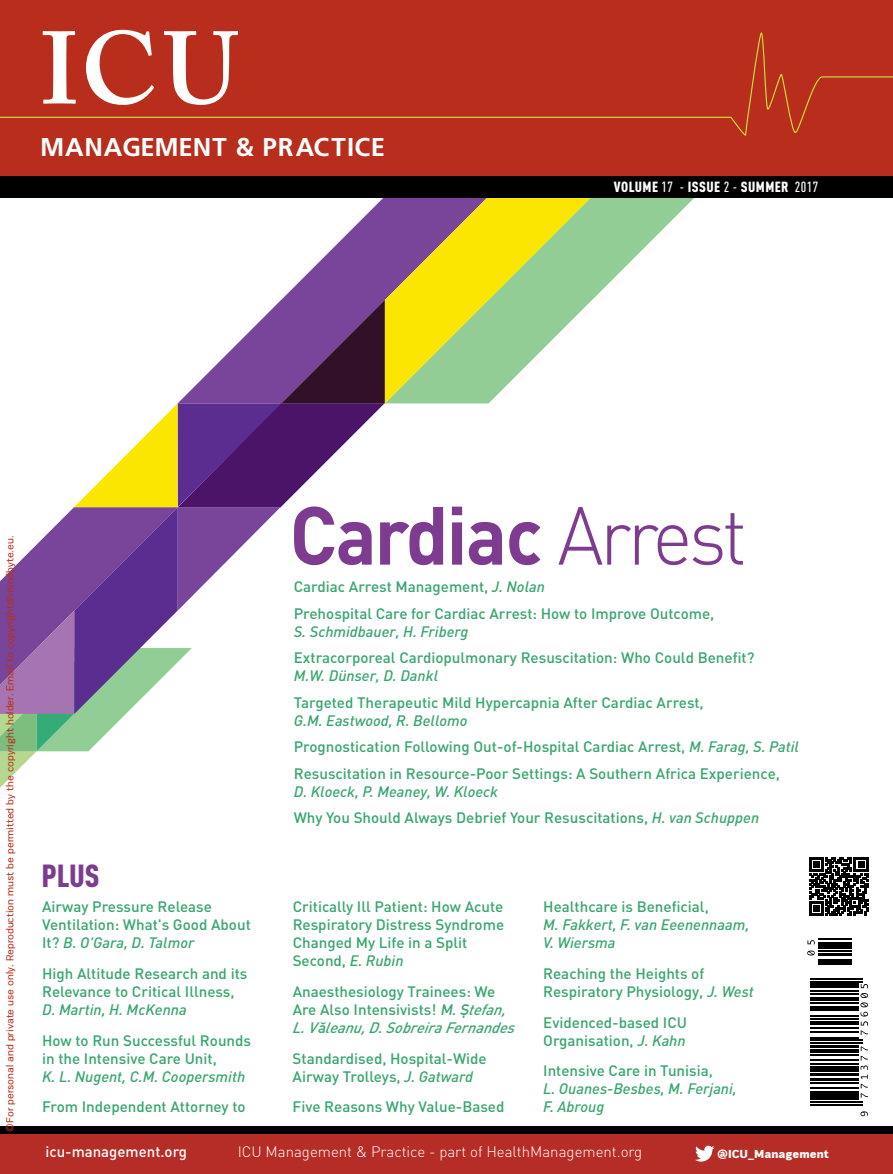
<style>
.page{position:relative;width:893px;height:1174px;background:#fff}
.page>*{position:absolute;margin:0;border:0;box-sizing:border-box;transform-origin:0 0}
.t1{font:600 101.85px "Adobe Caslon Pro";color:#fff}
.t2{font:700 81px "DIN";letter-spacing:-.025em;color:#7d3c8f;scale:.95 1}
.t3{font:900 31.5px "DIN Cond";color:#7d3c8f}
.t4{font:700 25.8px "Frutiger";letter-spacing:.025em;color:#fff}
.t5{font:500 15px/18px "DIN";color:#37a66e}
.t6{font:italic 500 15px/18px "DIN";color:#37a66e}
.t7{font:500 15px/26.5px "DIN";color:#35a66e}
.t8{font:300 15px "DIN";color:#fff}
.t9{font:500 15px "DIN";color:#fff}
.t10{font:900 14.55px "DIN Cond";letter-spacing:.03em;color:#fff}
.t11{font:900 12px "PRC Fidelity";color:#fff}
.t12{font:10.5px "PRC Fidelity";color:#b82e1b}
.s1{font-weight:500}
.s2{font-style:italic}
.s3{font-weight:300}
.s4{font-style:italic;color:#37a66e}
.s5{font-family:"DIN Alternate";font-weight:700;font-style:italic}
</style>
<div class="page">
<div style="left:0;top:0;width:893px;height:176px;background:#b82d1b"></div>
<svg style="left:0;top:32px;width:893px;height:104px"></svg>
<svg style="left:178px;top:197px;width:207px;height:103px"></svg>
<svg style="left:592px;top:197px;width:104px;height:103px"></svg>
<svg style="left:385px;top:197px;width:207px;height:206px;background:#c2cb6a"></svg>
<svg style="left:0;top:300px;width:385px;height:488px"></svg>
<div style="left:0;top:1126px;width:893px;height:8px;background:#000"></div>
<div style="left:0;top:1134px;width:893px;height:40px;background:#b62d27"></div>
<svg style="left:695px;top:1145px;width:19px;height:17px"></svg>
<div style="left:0;top:176px;width:893px;height:21px;background:#000"></div>
<svg style="left:807px;top:939px;width:57px;height:178px"></svg>
<hr style="left:811px;top:1103px;width:52px;height:2px;background:#000">
<hr style="left:811px;top:1101px;width:52px;height:1px;background:#000">
<svg style="left:860px;top:1110px;width:8px;height:6px"></svg>
<hr style="left:811px;top:1098px;width:48px;height:1px;background:#000">
<hr style="left:811px;top:1097px;width:48px;height:1px;background:#000">
<hr style="left:811px;top:1095px;width:48px;height:2px;background:#000">
<hr style="left:811px;top:1093px;width:48px;height:1px;background:#000">
<hr style="left:811px;top:1091px;width:48px;height:2px;background:#000">
<hr style="left:811px;top:1087px;width:48px;height:2px;background:#000">
<hr style="left:811px;top:1082px;width:48px;height:1px;background:#000">
<hr style="left:811px;top:1079px;width:48px;height:2px;background:#000">
<hr style="left:811px;top:1078px;width:48px;height:1px;background:#000">
<hr style="left:811px;top:1074px;width:48px;height:1px;background:#000">
<hr style="left:811px;top:1073px;width:48px;height:1px;background:#000">
<hr style="left:811px;top:1070px;width:48px;height:1px;background:#000">
<hr style="left:811px;top:1069px;width:48px;height:1px;background:#000">
<hr style="left:811px;top:1067px;width:48px;height:2px;background:#000">
<hr style="left:811px;top:1066px;width:48px;height:1px;background:#000">
<hr style="left:811px;top:1063px;width:48px;height:2px;background:#000">
<hr style="left:811px;top:1059px;width:48px;height:2px;background:#000">
<hr style="left:811px;top:1054px;width:48px;height:1px;background:#000">
<hr style="left:811px;top:1051px;width:48px;height:2px;background:#000">
<hr style="left:811px;top:1050px;width:48px;height:1px;background:#000">
<hr style="left:811px;top:1049px;width:48px;height:1px;background:#000">
<hr style="left:811px;top:1046px;width:48px;height:1px;background:#000">
<hr style="left:811px;top:1045px;width:48px;height:1px;background:#000">
<svg style="left:860px;top:1046px;width:8px;height:51px"></svg>
<hr style="left:811px;top:1042px;width:52px;height:1px;background:#000">
<hr style="left:811px;top:1039px;width:52px;height:2px;background:#000">
<hr style="left:811px;top:1037px;width:48px;height:1px;background:#000">
<hr style="left:811px;top:1031px;width:48px;height:2px;background:#000">
<hr style="left:811px;top:1027px;width:48px;height:2px;background:#000">
<hr style="left:811px;top:1023px;width:48px;height:2px;background:#000">
<hr style="left:811px;top:1022px;width:48px;height:1px;background:#000">
<hr style="left:811px;top:1021px;width:48px;height:1px;background:#000">
<hr style="left:811px;top:1018px;width:48px;height:1px;background:#000">
<hr style="left:811px;top:1015px;width:48px;height:2px;background:#000">
<hr style="left:811px;top:1009px;width:48px;height:1px;background:#000">
<hr style="left:811px;top:1007px;width:48px;height:2px;background:#000">
<hr style="left:811px;top:1006px;width:48px;height:1px;background:#000">
<hr style="left:811px;top:1002px;width:48px;height:1px;background:#000">
<hr style="left:811px;top:999px;width:48px;height:2px;background:#000">
<hr style="left:811px;top:998px;width:48px;height:1px;background:#000">
<hr style="left:811px;top:997px;width:48px;height:1px;background:#000">
<hr style="left:811px;top:993px;width:48px;height:1px;background:#000">
<hr style="left:811px;top:990px;width:48px;height:1px;background:#000">
<hr style="left:811px;top:986px;width:48px;height:1px;background:#000">
<hr style="left:811px;top:985px;width:48px;height:1px;background:#000">
<hr style="left:811px;top:983px;width:48px;height:2px;background:#000">
<svg style="left:860px;top:983px;width:8px;height:52px"></svg>
<hr style="left:811px;top:981px;width:52px;height:1px;background:#000">
<hr style="left:811px;top:978px;width:52px;height:1px;background:#000">
<hr style="left:818px;top:963px;width:34px;height:2px;background:#000">
<hr style="left:818px;top:961px;width:34px;height:1px;background:#000">
<hr style="left:818px;top:959px;width:34px;height:2px;background:#000">
<hr style="left:818px;top:954px;width:34px;height:1px;background:#000">
<hr style="left:818px;top:953px;width:34px;height:1px;background:#000">
<hr style="left:818px;top:950px;width:34px;height:1px;background:#000">
<hr style="left:818px;top:947px;width:34px;height:2px;background:#000">
<svg style="left:807px;top:950px;width:8px;height:5px"></svg>
<hr style="left:818px;top:945px;width:34px;height:1px;background:#000">
<hr style="left:818px;top:943px;width:34px;height:2px;background:#000">
<hr style="left:818px;top:942px;width:34px;height:1px;background:#000">
<hr style="left:818px;top:938px;width:34px;height:1px;background:#000">
<svg style="left:807px;top:939px;width:8px;height:5px"></svg>
<svg style="left:809px;top:857px;width:59px;height:59px"></svg>
<h1 class="t1" style="left:40px;top:9px;width:200px">ICU</h1>
<h3 class="t4" style="left:40px;top:132px;width:346px">MANAGEMENT &amp; PRACTICE</h3>
<p class="t10" style="left:614px;top:177px;width:206px">VOLUME <span class="s1">17 -</span> ISSUE <span class="s1">2 -</span> SUMMER <span class="s1">2017</span></p>
<p class="t12" style="left:4px;top:1131px;width:597px;rotate:-90deg">©For personal and private use only. Reproduction must be permitted by the copyright holder. Email to copyright@mindbyte.eu.</p>
<h3 class="t3" style="left:42px;top:855px;width:30px">Plus</h3>
<p class="t5" style="left:42px;top:897px;width:210px">Airway Pressure Release<br>Ventilation: What's Good About<br>It? <span class="s2">B. O'Gara, D. Talmor</span></p>
<p class="t5" style="left:42px;top:964px;width:207px">High Altitude Research and its<br>Relevance to Critical Illness,</p>
<p class="t6" style="left:42px;top:1000px;width:146px">D. Martin, H. McKenna</p>
<p class="t5" style="left:42px;top:1030px;width:211px">How to Run Successful Rounds in the Intensive Care Unit,</p>
<p class="t6" style="left:42px;top:1066px;width:205px">K. L. Nugent, C.M. Coopersmith</p>
<p class="t5" style="left:42px;top:1097px;width:205px">From Independent Attorney to</p>
<h2 class="t2" style="left:289px;top:482px;width:483px">Cardiac <span class="s3">Arrest</span></h2>
<p class="t5" style="left:294px;top:573px;width:422px;line-height:26.5px">Cardiac Arrest Management, <span class="s2">J. Nolan<br></span>Prehospital Care for Cardiac Arrest: How to Improve Outcome,</p>
<p class="t6" style="left:294px;top:622px;width:176px">S. Schmidbauer, H. Friberg</p>
<p class="t5" style="left:294px;top:648px;width:462px">Extracorporeal Cardiopulmonary Resuscitation: Who Could Benefit?</p>
<p class="t6" style="left:294px;top:666px;width:146px">M.W. Dünser, D. Dankl</p>
<p class="t5" style="left:294px;top:693px;width:411px">Targeted Therapeutic Mild Hypercapnia After Cardiac Arrest,</p>
<p class="t5" style="left:294px;top:706px;width:507px;line-height:26.5px"><span class="s2">G.M. Eastwood, R. Bellomo<br></span>Prognostication Following Out-of-Hospital Cardiac Arrest, <span class="s2">M. Farag, S. Patil<br></span>Resuscitation in Resource-Poor Settings: A Southern Africa Experience,</p>
<p class="t7" style="left:294px;top:777px;width:467px"><span class="s4">D. Kloeck, P. Meaney, W. Kloeck<br></span>Why You Should Always Debrief Your Resuscitations, <span class="s2">H. van Schuppen</span></p>
<p class="t5" style="left:293px;top:897px;width:213px">Critically Ill Patient: How Acute<br>Respiratory Distress Syndrome<br>Changed My Life in a Split<br>Second, <span class="s2">E. Rubin</span></p>
<p class="t5" style="left:293px;top:981px;width:226px">Anaesthesiology Trainees: We<br>Are Also Intensivists! <span class="s2">M</span><span class="s2">.</span><span class="s5">Ș</span><span class="s2">tefan,<br>L.V</span><span class="s5">ă</span><span class="s2">leanu, D.Sobreira Fernandes</span></p>
<p class="t5" style="left:293px;top:1048px;width:196px">Standardised, Hospital-Wide<br>Airway Trolleys, <span class="s2">J. Gatward</span></p>
<p class="t5" style="left:293px;top:1097px;width:213px">Five Reasons Why Value-Based</p>
<p class="t5" style="left:543px;top:897px;width:167px">Healthcare is Beneficial,</p>
<p class="t6" style="left:543px;top:915px;width:208px">M. Fakkert, F. van Eeenennaam,<br>V. Wiersma</p>
<p class="t5" style="left:543px;top:964px;width:212px">Reaching the Heights of<br>Respiratory Physiology, <span class="s2">J. West</span></p>
<p class="t5" style="left:543px;top:1012px;width:145px">Evidenced-based ICU<br>Organisation, <span class="s2">J. Kahn</span></p>
<p class="t5" style="left:543px;top:1061px;width:171px">Intensive Care in Tunisia,</p>
<p class="t6" style="left:543px;top:1079px;width:195px">L. Ouanes-Besbes, M. Ferjani,<br>F. Abroug</p>
<p class="t9" style="left:46px;top:1141px;width:143px">icu-management.org</p>
<p class="t8" style="left:238px;top:1141px;width:406px">ICU Management &amp; Practice - part of HealthManagement.org</p>
<p class="t11" style="left:717px;top:1147px;width:113px">@ICU_Management</p>
</div>
